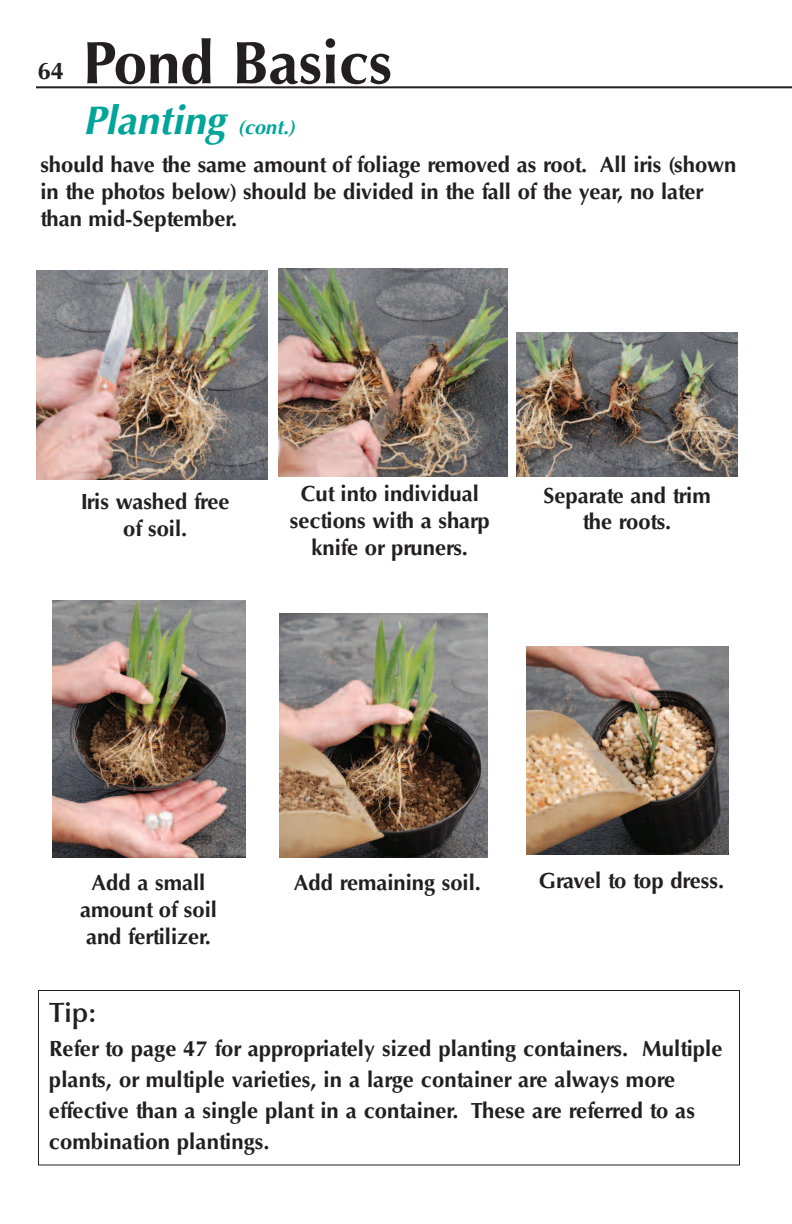
<style>
.page{position:relative;width:792px;height:1224px;background:#fff}
.page>*{position:absolute;margin:0;border:0;box-sizing:border-box;transform-origin:0 0}
.t1{font:700 60px "Optima";color:#231f20}
.t2{font:italic 700 40px "Optima";color:#00a599}
.t3{font:600 28px "Optima";color:#231f20}
.t4{font:700 24px "Optima";color:#231f20}
.t5{font:700 22px/27px "Optima";color:#231f20;text-align:center}
.s1{font-size:20px}
</style>
<div class="page">
<img style="left:36px;top:270px;width:232px;height:210px">
<img style="left:278px;top:268px;width:230px;height:209px">
<img style="left:517px;top:332px;width:221px;height:145px">
<img style="left:52px;top:601px;width:194px;height:257px">
<img style="left:279px;top:613px;width:209px;height:245px">
<img style="left:527px;top:646px;width:201px;height:209px">
<div style="left:38px;top:990px;width:702px;height:176px;border:1px solid #231f20"></div>
<hr style="left:36px;top:86px;width:756px;height:2px;background:#231f20">
<p class="t4" style="left:37px;top:61px;width:28px">64</p>
<h1 class="t1" style="left:83px;top:38px;width:311px">Pond Basics</h1>
<h2 class="t2" style="left:83px;top:104px;width:214px">Planting <span class="s1">(cont.)</span></h2>
<p class="t5" style="left:40px;top:153px;width:698px;text-align:left">should have the same amount of foliage removed as root. All iris (shown in the photos below) should be divided in the fall of the year, no later than mid-September.</p>
<p class="t5" style="left:81px;top:490px;width:150px">Iris washed free of soil.</p>
<p class="t5" style="left:290px;top:482px;width:201px">Cut into individual sections with a sharp knife or pruners.</p>
<p class="t5" style="left:544px;top:484px;width:169px">Separate and trim the roots.</p>
<p class="t5" style="left:80px;top:871px;width:138px">Add a small amount of soil and fertilizer.</p>
<p class="t5" style="left:294px;top:871px;width:189px">Add remaining soil.</p>
<p class="t5" style="left:539px;top:869px;width:187px">Gravel to top dress.</p>
<p class="t3" style="left:49px;top:1001px;width:49px">Tip:</p>
<p class="t5" style="left:49px;top:1035px;width:675px;line-height:31px;text-align:left">Refer to page 47 for appropriately sized planting containers. Multiple plants, or multiple varieties, in a large container are always more effective than a single plant in a container. These are referred to as combination plantings.</p>
</div>
